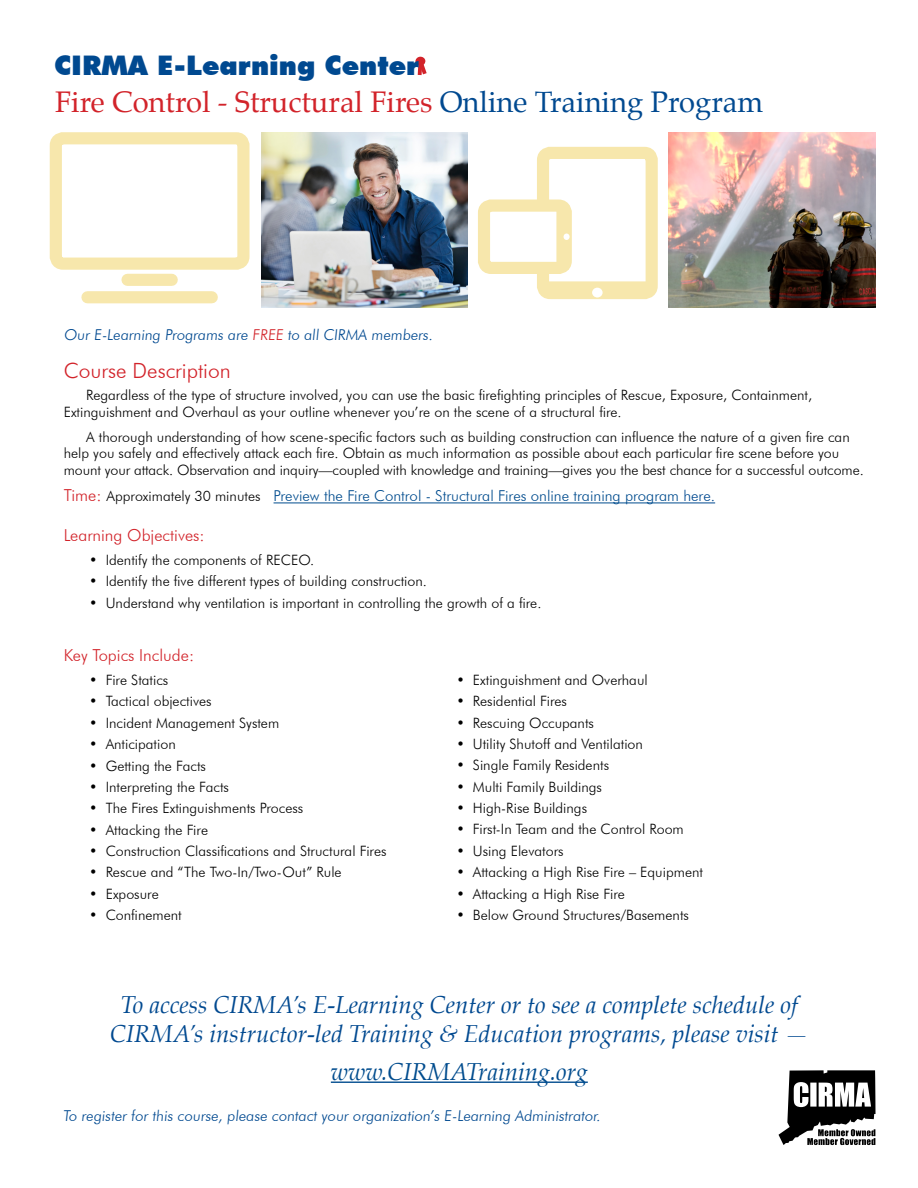
<style>
.page{position:relative;width:918px;height:1188px;background:#fff}
.page>*{position:absolute;margin:0;border:0;box-sizing:border-box;transform-origin:0 0}
.t1{font:29.1px "Palatino";color:#d2232a}
.t2{font:900 27px "Futura BT";color:#004990}
.t3{font:italic 24px/28.5px "Palatino";color:#004990;text-align:center}
.t4{font:italic 24px "Palatino";color:#004c8e}
.t5{font:300 21px "Futura BT";color:#d2232a}
.t6{font:300 16.5px "Futura BT";color:#d2232a}
.t7{font:300 15px "Futura BT";color:#004990}
.t8{font:300 15px "Futura BT";color:#004c8e}
.t9{font:300 14.25px/16.5px "Futura BT";color:#000}
.s1{color:#004990}
.s2{color:#d2232a}
</style>
<div class="page">
<hr style="left:274px;top:503px;width:405px;height:1px;background:#004c8e">
<hr style="left:679px;top:503px;width:36px;height:1px;background:#004990">
<div style="left:537px;top:147px;width:121px;height:152px;border:12px solid #f7e7ac;border-radius:7px"></div>
<div style="left:544px;top:281px;width:105px;height:13px;background:#f7e7ac"></div>
<div style="left:592px;top:288px;width:11px;height:9px;background:#fff;border-radius:50%"></div>
<div style="left:484px;top:206px;width:82px;height:62px;background:#fff;border-radius:7px"></div>
<div style="left:478px;top:200px;width:94px;height:74px;border:12px solid #f7e7ac;border-radius:7px"></div>
<div style="left:556px;top:205px;width:13px;height:65px;background:#f7e7ac"></div>
<svg style="left:564px;top:234px;width:6px;height:6px"></svg>
<div style="left:50px;top:132px;width:200px;height:138px;border:12px solid #f7e7ac;border-radius:7px"></div>
<div style="left:128px;top:274px;width:44px;height:12px;background:#f7e7ac"></div>
<div style="left:87px;top:291px;width:125px;height:12px;background:#f7e7ac"></div>
<svg style="left:417px;top:65px;width:10px;height:10px"></svg>
<svg style="left:415px;top:56px;width:11px;height:10px"></svg>
<img style="left:669px;top:133px;width:206px;height:175px">
<img style="left:261px;top:133px;width:207px;height:174px">
<svg style="left:779px;top:1070px;width:97px;height:75px"></svg>
<hr style="left:331px;top:1082px;width:257px;height:1px;background:#004c8e">
<h2 class="t2" style="left:54px;top:49px;width:367px">CIRMA E-Learning Center</h2>
<h1 class="t1" style="left:55px;top:78px;width:710px">Fire Control - Structural Fires <span class="s1">Online Training Program</span></h1>
<p class="t7" style="left:64px;top:325px;width:372px">Our -E Learning Programs are <span class="s2">FREE</span> to all CIRMA members.</p>
<h3 class="t5" style="left:64px;top:358px;width:169px">Course Description</h3>
<p class="t9" style="left:64px;top:387px;width:750px;text-indent:23px">Regardless of the type of structure involved, you can use the basic firefighting principles of Rescue, Exposure, Containment,<br>Extinguishment and Overhaul as your outline whenever you’re on the scene of a structural fire.</p>
<p class="t9" style="left:64px;top:428px;width:802px;text-indent:23px">A thorough understanding of how scene-specific factors such as building construction can influence the nature of a given fire can help you safely and effectively attack each fire. Obtain as much information as possible about each particular fire scene before you mount your attack. Observation and inquiry—coupled with knowledge and training—gives you the best chance for a successful outcome.</p>
<p class="t8" style="left:274px;top:487px;width:443px">Preview the Fire Control - Structural Fires online training program <span class="s1">here.</span></p>
<p class="t6" style="left:64px;top:485px;width:39px">Time:</p>
<p class="t6" style="left:64px;top:525px;width:142px">Learning Objectives:</p>
<p class="t9" style="left:106px;top:551px;width:210px">Identify the components of RECEO.</p>
<p class="t9" style="left:107px;top:488px;width:155px">Approximately 30 minutes</p>
<p class="t9" style="left:89px;top:551px;width:10px">•</p>
<p class="t9" style="left:89px;top:573px;width:10px">•</p>
<p class="t9" style="left:89px;top:594px;width:10px">•</p>
<p class="t9" style="left:106px;top:573px;width:323px">Identify the five different types of building construction.</p>
<p class="t9" style="left:106px;top:594px;width:437px">Understand why ventilation is important in controlling the growth of a fire.</p>
<p class="t6" style="left:64px;top:645px;width:132px">Key Topics Include:</p>
<p class="t9" style="left:106px;top:672px;width:64px">Fire Statics</p>
<p class="t9" style="left:89px;top:672px;width:10px">•</p>
<p class="t9" style="left:456px;top:671px;width:10px">•</p>
<p class="t9" style="left:473px;top:671px;width:176px">Extinguishment and Overhaul</p>
<p class="t9" style="left:89px;top:693px;width:10px">•</p>
<p class="t9" style="left:106px;top:693px;width:107px">Tactical objectives</p>
<p class="t9" style="left:456px;top:693px;width:10px">•</p>
<p class="t9" style="left:473px;top:693px;width:96px">Residential Fires</p>
<p class="t9" style="left:89px;top:714px;width:10px">•</p>
<p class="t9" style="left:106px;top:714px;width:175px">Incident Management System</p>
<p class="t9" style="left:456px;top:714px;width:10px">•</p>
<p class="t9" style="left:473px;top:714px;width:123px">Rescuing Occupants</p>
<p class="t9" style="left:89px;top:736px;width:10px">•</p>
<p class="t9" style="left:106px;top:736px;width:72px">Anticipation</p>
<p class="t9" style="left:456px;top:736px;width:10px">•</p>
<p class="t9" style="left:473px;top:736px;width:172px">Utility Shutoff and Ventilation</p>
<p class="t9" style="left:89px;top:757px;width:10px">•</p>
<p class="t9" style="left:106px;top:757px;width:102px">Getting the Facts</p>
<p class="t9" style="left:456px;top:757px;width:10px">•</p>
<p class="t9" style="left:473px;top:757px;width:138px">Single Family Residents</p>
<p class="t9" style="left:89px;top:779px;width:10px">•</p>
<p class="t9" style="left:106px;top:779px;width:125px">Interpreting the Facts</p>
<p class="t9" style="left:456px;top:778px;width:10px">•</p>
<p class="t9" style="left:473px;top:778px;width:131px">Multi Family Buildings</p>
<p class="t9" style="left:89px;top:800px;width:10px">•</p>
<p class="t9" style="left:106px;top:800px;width:199px">The Fires Extinguishments Process</p>
<p class="t9" style="left:456px;top:800px;width:10px">•</p>
<p class="t9" style="left:473px;top:800px;width:116px">High-Rise Buildings</p>
<p class="t9" style="left:89px;top:821px;width:10px">•</p>
<p class="t9" style="left:106px;top:821px;width:104px">Attacking the Fire</p>
<p class="t9" style="left:456px;top:821px;width:10px">•</p>
<p class="t9" style="left:473px;top:821px;width:212px">First I n- Team and the Control Room</p>
<p class="t9" style="left:89px;top:843px;width:10px">•</p>
<p class="t9" style="left:106px;top:843px;width:282px">Construction Classifications and Structural Fires</p>
<p class="t9" style="left:456px;top:842px;width:10px">•</p>
<p class="t9" style="left:473px;top:842px;width:92px">Using Elevators</p>
<p class="t9" style="left:89px;top:864px;width:10px">•</p>
<p class="t9" style="left:106px;top:864px;width:237px">Rescue and “The Two I n- /Two-Out” Rule</p>
<p class="t9" style="left:456px;top:864px;width:10px">•</p>
<p class="t9" style="left:473px;top:864px;width:232px">Attacking a High Rise Fire – Equipment</p>
<p class="t9" style="left:89px;top:885px;width:10px">•</p>
<p class="t9" style="left:106px;top:885px;width:55px">Exposure</p>
<p class="t9" style="left:456px;top:885px;width:10px">•</p>
<p class="t9" style="left:473px;top:885px;width:153px">Attacking a High Rise Fire</p>
<p class="t9" style="left:89px;top:907px;width:10px">•</p>
<p class="t9" style="left:106px;top:907px;width:78px">Confinement</p>
<p class="t9" style="left:456px;top:906px;width:10px">•</p>
<p class="t9" style="left:473px;top:906px;width:218px">Below Ground Structures/Basements</p>
<h3 class="t3" style="left:110px;top:991px;width:700px">To access CIRMA Es’ -Learning Center or to see a complete schedule of<br>CIRMA s’ instructor-led Training &amp; Education programs, please visit —</h3>
<h3 class="t4" style="left:331px;top:1051px;width:258px">www.CIRMATraining.org</h3>
<p class="t7" style="left:63px;top:1106px;width:371px">To register for this course, please contact your organization</p>
<p class="t7" style="left:430px;top:1106px;width:171px">-Es’ Learning Administrator</p>
<p class="t7" style="left:596px;top:1106px;width:8px">.</p>
</div>
